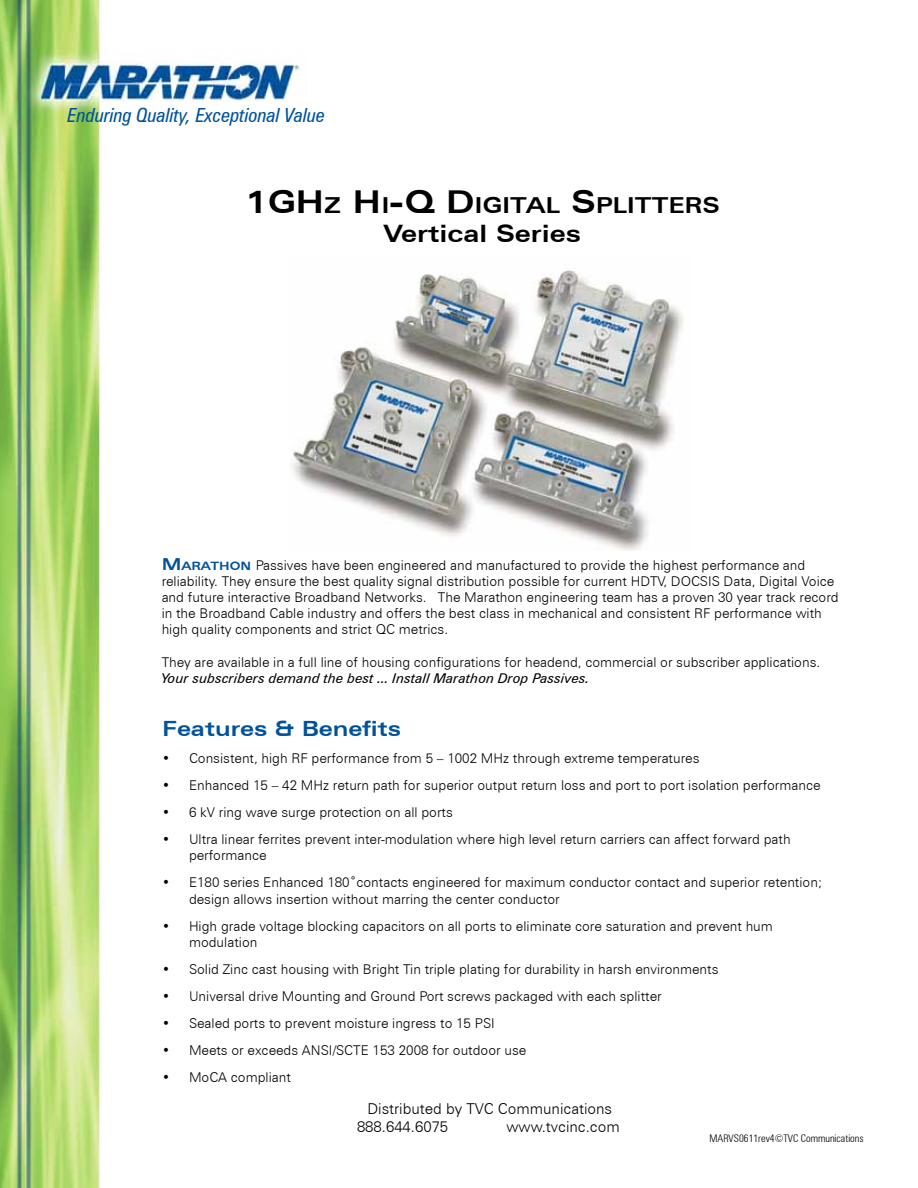
<style>
.page{position:relative;width:918px;height:1188px;background:#fff}
.page>*{position:absolute;margin:0;border:0;box-sizing:border-box;transform-origin:0 0}
.t1{font:700 expanded 24px "Zurich BT";color:#000}
.t2{font:700 expanded 22.05px "Zurich BT";color:#000}
.t3{font:700 expanded 21px "Zurich BT";color:#00529b}
.t4{font:italic condensed 19.5px "Zurich BT";color:#00529b}
.t5{font:300 15px/18px "Zurich BT";color:#000}
.t6{font:300 13.5px/16.2px "Zurich BT";color:#000}
.t7{font:italic 13.5px "Zurich BT";color:#000}
.t8{font:300 condensed 10.5px "Zurich BT";color:#000}
.s1{font-size:31.5px}
.s2{font-weight:700;font-stretch:expanded;font-size:16.5px;color:#00529b}
.s3{font-weight:700;font-stretch:expanded;font-size:11.55px;color:#00529b}
</style>
<div class="page">
<img style="left:0;top:0;width:300px;height:1188px">
<img style="left:291px;top:256px;width:393px;height:295px">
<h3 class="t4" style="left:68px;top:104px;width:259px">Enduring Quality, Exceptional Value</h3>
<h2 class="t2" style="left:245px;top:192px;width:474px"><span class="s1">1GH</span>Z <span class="s1">H</span>I<span class="s1">-Q D</span>IGITAL <span class="s1">S</span>PLITTERS</h2>
<h1 class="t1" style="left:383px;top:219px;width:199px">Vertical Series</h1>
<p class="t6" style="left:162px;top:557px;width:679px"><span class="s2">M</span><span class="s3">ARATHON</span> Passives have been engineered and manufactured to provide the highest performance and reliability. They ensure the best quality signal distribution possible for current HDTV, DOCSIS Data, Digital Voice and future interactive Broadband Networks. The Marathon engineering team has a proven 30 year track record in the Broadband Cable industry and offers the best class in mechanical and consistent RF performance with high quality components and strict QC metrics.</p>
<p class="t6" style="left:162px;top:654px;width:660px">They are available in a full line of housing configurations for headend, commercial or subscriber applications.</p>
<p class="t7" style="left:162px;top:670px;width:429px">Your subscribers demand the best ... Install Marathon Drop Passives.</p>
<h3 class="t3" style="left:162px;top:716px;width:240px">Features &amp; Benefits</h3>
<p class="t6" style="left:162px;top:750px;width:539px">• Consistent, high RF performance from 5 – 1002 MHz through extreme temperatures</p>
<p class="t6" style="left:162px;top:777px;width:660px">• Enhanced 15 – 42 MHz return path for superior output return loss and port to port isolation performance</p>
<p class="t6" style="left:162px;top:804px;width:292px">• 6 kV ring wave surge protection on all ports</p>
<p class="t6" style="left:189px;top:831px;width:603px;text-indent:-27px">• Ultra linear ferrites prevent inter-modulation where high level return carriers can affect forward path performance</p>
<p class="t6" style="left:189px;top:874px;width:635px;text-indent:-27px">• E180 series Enhanced 180˚contacts engineered for maximum conductor contact and superior retention; design allows insertion without marring the center conductor</p>
<p class="t6" style="left:189px;top:918px;width:585px;text-indent:-27px">• High grade voltage blocking capacitors on all ports to eliminate core saturation and prevent hum modulation</p>
<p class="t6" style="left:162px;top:961px;width:558px">• Solid Zinc cast housing with Bright Tin triple plating for durability in harsh environments</p>
<p class="t6" style="left:162px;top:988px;width:501px">• Universal drive Mounting and Ground Port screws packaged with each splitter</p>
<p class="t6" style="left:162px;top:1015px;width:334px">• Sealed ports to prevent moisture ingress to 15 PSI</p>
<p class="t6" style="left:162px;top:1042px;width:366px">• Meets or exceeds ANSI/SCTE 153 2008 for outdoor use</p>
<p class="t6" style="left:162px;top:1069px;width:130px">• MoCA compliant</p>
<p class="t5" style="left:357px;top:1099px;width:257px;text-indent:10px">Distributed by TVC Communications<br>888.644.6075</p>
<p class="t5" style="left:506px;top:1117px;width:115px">www.tvcinc.com</p>
<p class="t8" style="left:710px;top:1132px;width:156px">MARVS0611rev4©TVC Communications</p>
</div>
